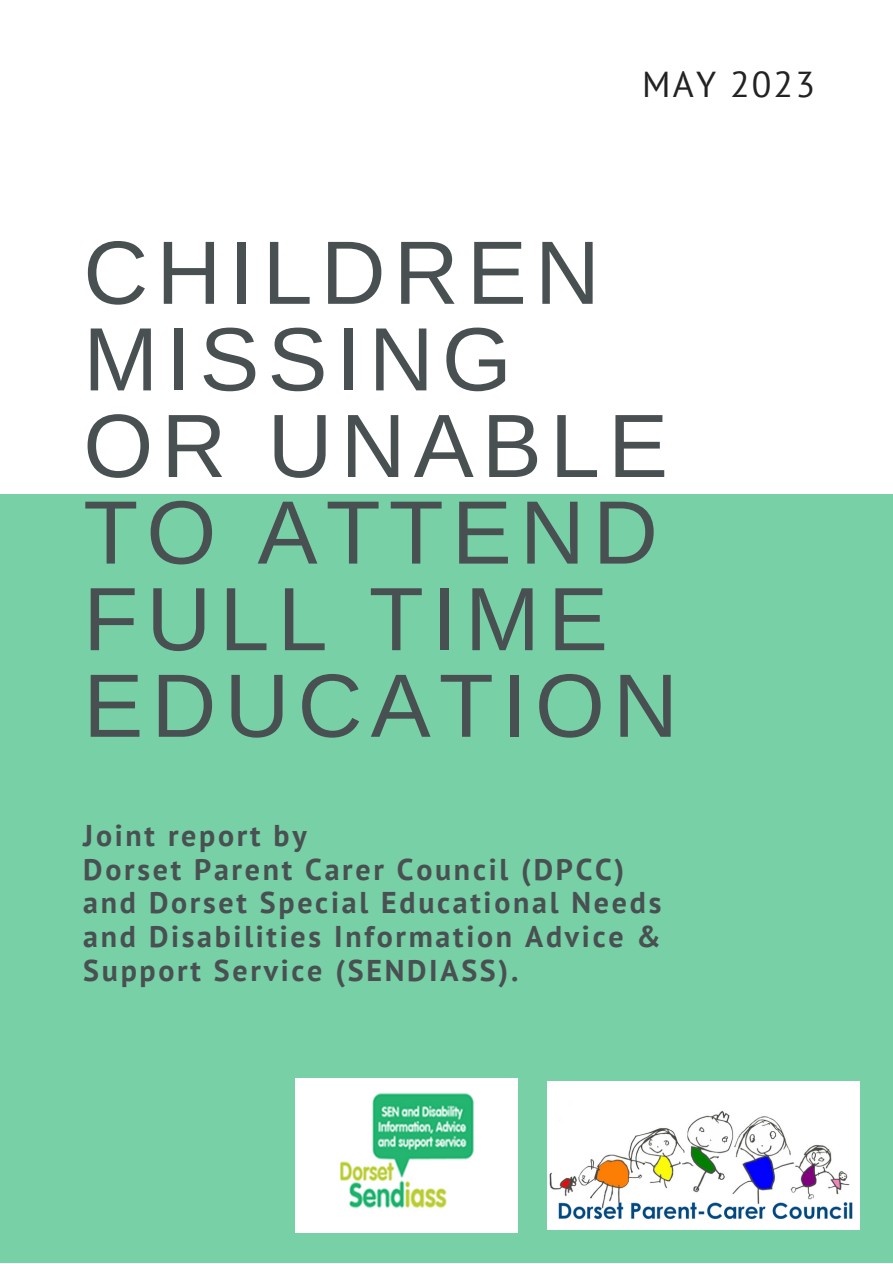
<style>
.page{position:relative;width:893px;height:1264px;background:#fff}
.page>*{position:absolute;margin:0;border:0;box-sizing:border-box;transform-origin:0 0}
.t1{font:89.85px/86.6px "Arimo";letter-spacing:.09em;color:#495052}
.t2{font:36px "PT Sans";letter-spacing:.06em;color:#222}
.t3{font:700 30px/33.8px "PT Sans";letter-spacing:.09em;color:#495052}
</style>
<div class="page">
<div style="left:0;top:495px;width:892px;height:767px;background:#77d0a6"></div>
<img style="left:295px;top:1078px;width:222px;height:154px">
<img style="left:547px;top:1081px;width:312px;height:148px">
<p class="t2" style="left:642px;top:61px;width:174px">MAY 2023</p>
<p class="t1" style="left:83px;top:229px;width:596px">CHILDREN<br>MISSING<br>OR UNABLE<br>TO ATTEND<br>FULL TIME<br>EDUCATION</p>
<p class="t3" style="left:83px;top:817px;width:225px">Joint report by</p>
<p class="t3" style="left:83px;top:851px;width:579px">Dorset Parent Carer Council (DPCC) and Dorset Special Educational Needs and Disabilities Information Advice &amp; Support Service (SENDIASS).</p>
</div>
